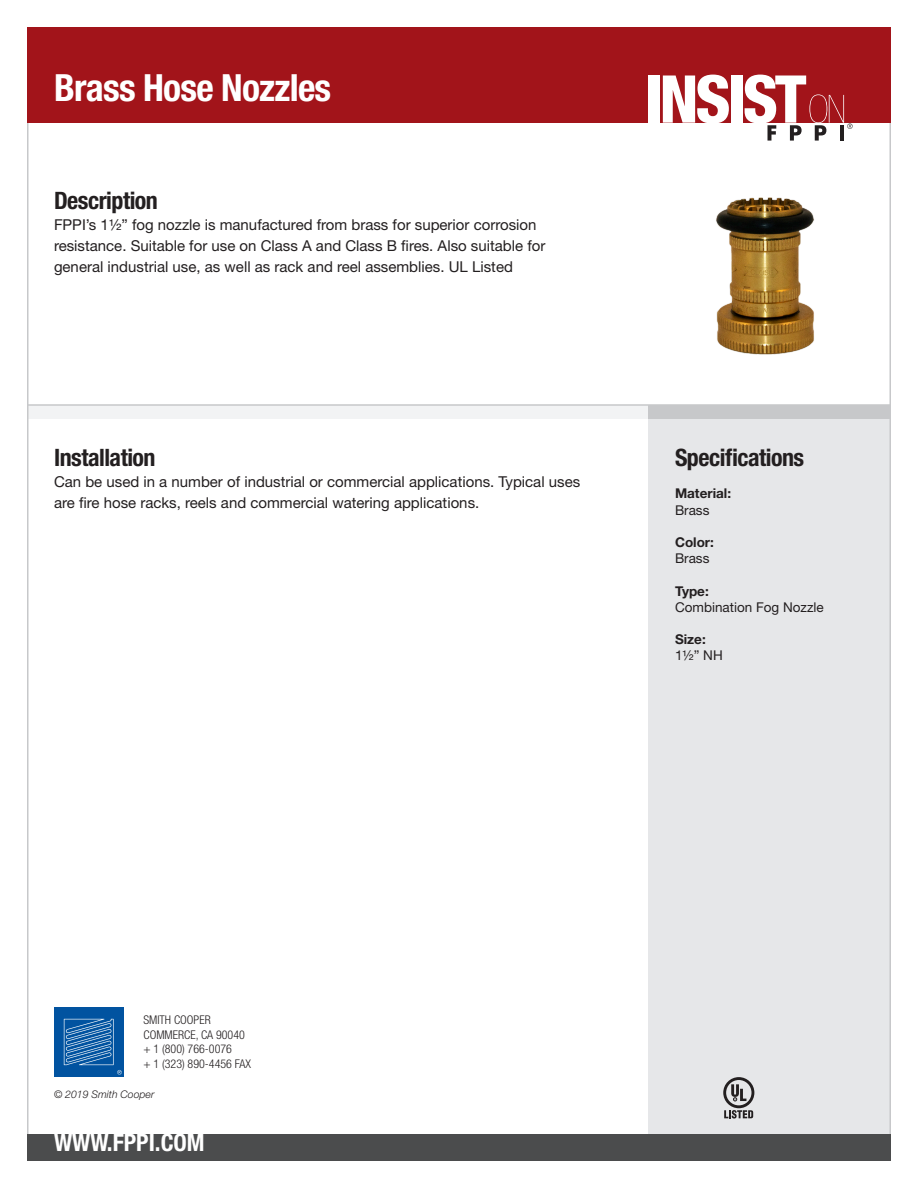
<style>
.page{position:relative;width:918px;height:1188px;background:#fff}
.page>*{position:absolute;margin:0;border:0;box-sizing:border-box;transform-origin:0 0}
.t1{font:700 condensed 37.5px "Helvetica Neue LT Std";letter-spacing:-.02em;color:#fff}
.t2{font:700 condensed 24px "Helvetica Neue LT Std";letter-spacing:-.02em;color:#231f20}
.t3{font:700 condensed 24px "Helvetica Neue LT Std";color:#fff}
.t4{font:15px/21px "Helvetica Neue LT Std";color:#231f20}
.t5{font:13.5px "Helvetica Neue LT Std";color:#231f20}
.t6{font:700 13.5px "Helvetica Neue LT Std";color:#231f20}
.t7{font:300 condensed 12px "Helvetica Neue LT Std";color:#231f20}
.t8{font:italic 300 10.5px "Helvetica Neue LT Std";color:#231f20}
</style>
<div class="page">
<div style="left:27px;top:405px;width:864px;height:13px;background:#f2f3f4"></div>
<hr style="left:27px;top:27px;width:1px;height:1134px;background:#c7c8ca">
<div style="left:648px;top:405px;width:243px;height:756px;background:#e6e7e9"></div>
<div style="left:648px;top:405px;width:243px;height:13px;background:#c7c8ca"></div>
<hr style="left:27px;top:404px;width:864px;height:2px;background:#c7c8ca">
<hr style="left:890px;top:27px;width:1px;height:1134px;background:#c7c8ca">
<div style="left:27px;top:1134px;width:864px;height:27px;background:#4b4c4d"></div>
<div style="left:27px;top:27px;width:864px;height:96px;background:#a2141a"></div>
<div style="left:648px;top:76px;width:11px;height:47px;background:#fff"></div>
<svg style="left:663px;top:75px;width:66px;height:48px"></svg>
<div style="left:731px;top:76px;width:11px;height:47px;background:#fff"></div>
<svg style="left:745px;top:75px;width:108px;height:66px"></svg>
<img style="left:716px;top:197px;width:98px;height:158px">
<svg style="left:723px;top:1077px;width:31px;height:42px"></svg>
<div style="left:54px;top:1007px;width:69px;height:69px;background:#0153a0"></div>
<svg style="left:64px;top:1019px;width:58px;height:56px"></svg>
<p class="t1" style="left:54px;top:65px;width:279px">Brass Hose Nozzles</p>
<p class="t2" style="left:54px;top:186px;width:105px">Description</p>
<p class="t4" style="left:54px;top:214px;width:493px">FPPI’s 11/2” fog nozzle is manufactured from brass for superior corrosion resistance. Suitable for use on Class A and Class B fires. Also suitable for general industrial use, as well as rack and reel assemblies. UL Listed</p>
<p class="t2" style="left:54px;top:443px;width:103px">Installation</p>
<p class="t4" style="left:54px;top:471px;width:528px">Can be used in a number of industrial or commercial applications. Typical uses are fire hose racks, reels and commercial watering applications.</p>
<p class="t2" style="left:675px;top:443px;width:131px">Specifications</p>
<p class="t6" style="left:675px;top:485px;width:58px">Material:</p>
<p class="t5" style="left:675px;top:502px;width:36px">Brass</p>
<p class="t6" style="left:675px;top:534px;width:40px">Color:</p>
<p class="t5" style="left:675px;top:550px;width:36px">Brass</p>
<p class="t6" style="left:675px;top:582px;width:35px">Type:</p>
<p class="t5" style="left:675px;top:599px;width:150px">Combination Fog Nozzle</p>
<p class="t6" style="left:675px;top:631px;width:32px">Size:</p>
<p class="t5" style="left:675px;top:648px;width:49px">11/2” NH</p>
<p class="t7" style="left:143px;top:1013px;width:69px">SMITH COOPER</p>
<p class="t7" style="left:143px;top:1028px;width:103px">COMMERCE, CA 90040</p>
<p class="t7" style="left:143px;top:1042px;width:90px">+ 1 (800) 766-0076</p>
<p class="t7" style="left:143px;top:1056px;width:109px">+ 1 (323) 890-4456 FAX</p>
<p class="t8" style="left:54px;top:1088px;width:102px">© 2019 Smith Cooper</p>
<p class="t3" style="left:54px;top:1128px;width:152px">WWW.FPPI.COM</p>
</div>
